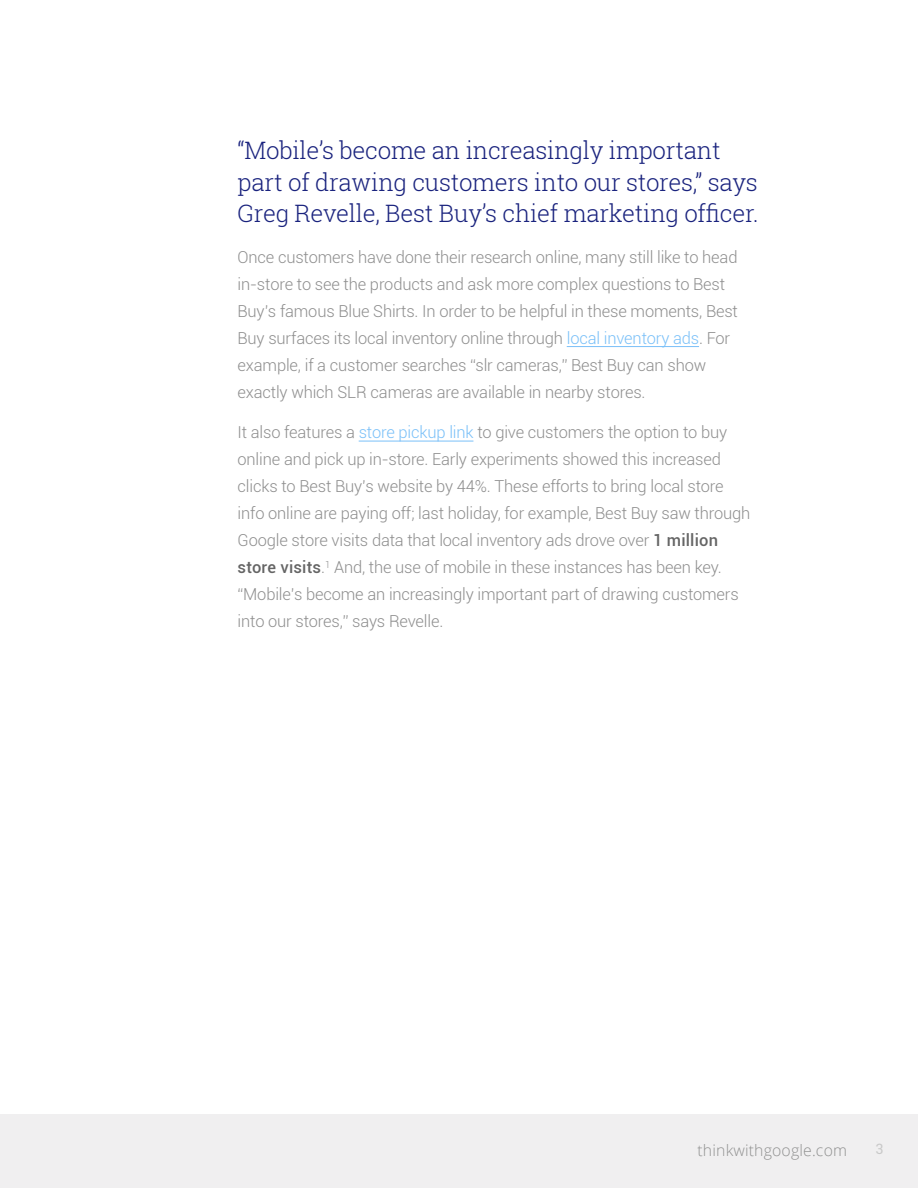
<style>
.page{position:relative;width:918px;height:1188px;background:#fff}
.page>*{position:absolute;margin:0;border:0;box-sizing:border-box;transform-origin:0 0}
.t1{font:300 24px/31.5px "Roboto Slab";letter-spacing:-.01em;color:#1a237e}
.t2{font:300 16.5px/27px "Roboto";letter-spacing:-.01em;color:#8e8e8e}
.t3{font:300 15.75px "Open Sans";letter-spacing:.01em;color:#666766}
.t4{font:14.25px "Roboto";color:#c9c9c9}
.s1{color:#7ac0f8}
.s2{font-weight:500;color:#656565}
</style>
<div class="page">
<div style="left:0;top:1114px;width:918px;height:74px;background:#f0eff0"></div>
<hr style="left:567px;top:346px;width:132px;height:1px;background:#7ac0f8">
<hr style="left:359px;top:441px;width:114px;height:1px;background:#7ac0f8">
<h1 class="t1" style="left:238px;top:134px;width:522px">“Mobile’s become an increasingly important part of drawing customers into our stores,” says<br>Greg Revelle, Best Buy’s chief marketing officer.</h1>
<p class="t2" style="left:238px;top:243px;width:502px">Once customers have done their research online, many still like to head in-store to see the products and ask more complex questions to Best Buy’s famous Blue Shirts. In order to be helpful in these moments, Best Buy surfaces its local inventory online through <span class="s1">local inventory ads</span>. For example, if a customer searches “slr cameras,” Best Buy can show exactly which SLR cameras are available in nearby stores.</p>
<p class="t2" style="left:238px;top:418px;width:514px">It also features a <span class="s1">store pickup link</span> to give customers the option to buy online and pick up in-store. Early experiments showed this increased clicks to Best Buy’s website by 44%. These efforts to bring local store info online are paying off; last holiday, for example, Best Buy saw through Google store visits data that local inventory ads drove over <span class="s2">1 million store visits</span>.<sup>1</sup> And, the use of mobile in these instances has been key. “Mobile’s become an increasingly important part of drawing customers into our stores,” says Revelle.</p>
<p class="t3" style="left:698px;top:1140px;width:151px">thinkwithgoogle.com</p>
<p class="t4" style="left:876px;top:1139px;width:10px">3</p>
</div>
